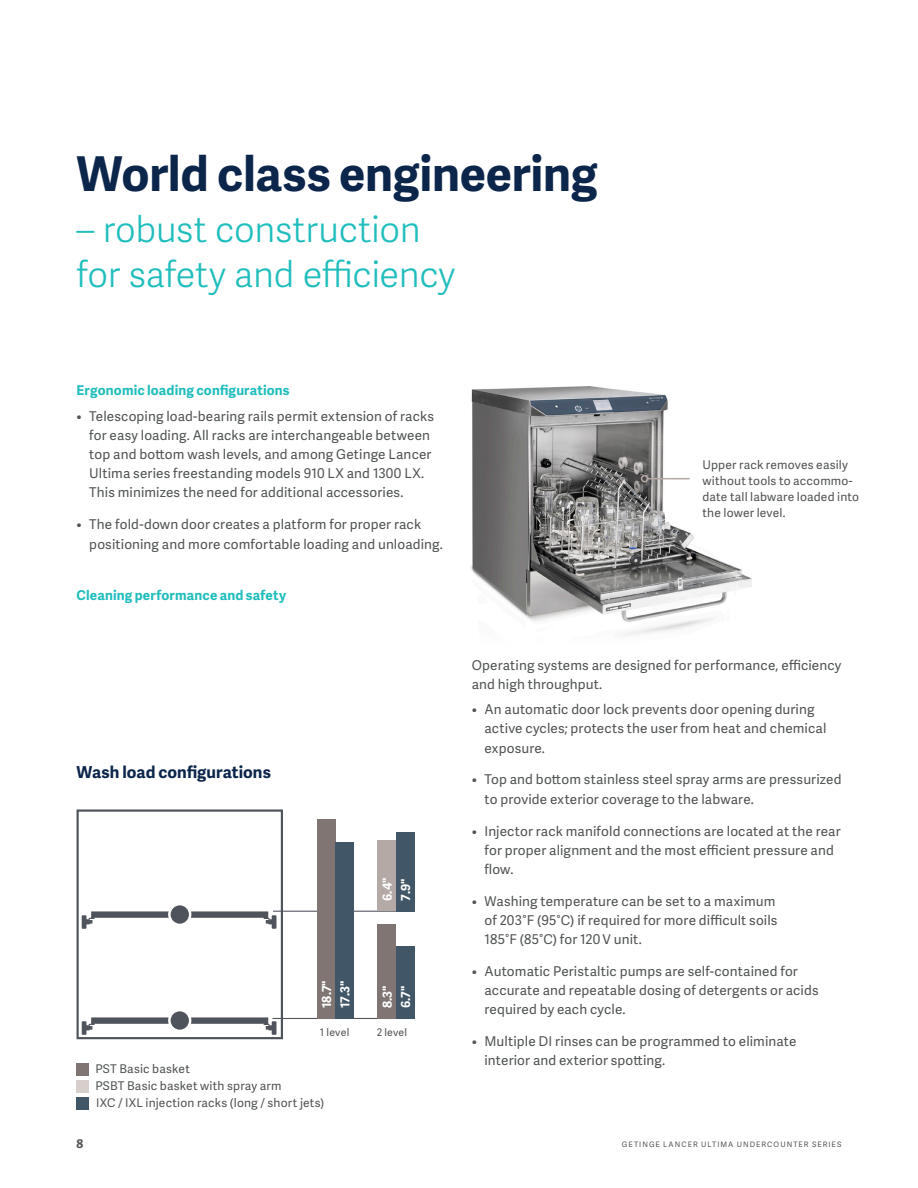
<style>
.page{position:relative;width:918px;height:1188px;background:#fff}
.page>*{position:absolute;margin:0;border:0;box-sizing:border-box;transform-origin:0 0}
.A4_USL_Heading_Adelle_Sans_Bold_Getinge_{font:700 48px "Adelle Sans";letter-spacing:-.005em;color:#0c254b}
.A4_USL_Sub-heading_Adelle_Sans_Light_Get{font:300 36px/44.7px "Adelle Sans";letter-spacing:-.01em;color:#21bdbd}
.A4_USL_Sub-heading_Bullet_Adelle_Sans_Bo{font:700 16.5px "Adelle Sans";letter-spacing:.005em;color:#0c254b}
.A4_USL_Body_copy_Adelle_Sans_Regular_Gra{font:13.5px/19.2px "Adelle Sans";letter-spacing:.01em;color:#505353}
.A4_USL_Body_copy_Adelle_Sans_Regular_Gra-2{font:700 13.5px "Adelle Sans";letter-spacing:.01em;color:#21bdbd}
.t1{font:700 12.45px/18.3px "Adelle Sans";color:#fff}
.A4_USL_Caption_Adelle_Sans_Regular_Grani{font:12px/15.9px "Adelle Sans";letter-spacing:.015em;color:#505353}
.A4_USL_Legend_Adelle_Sans_Regular_Granit{font:12px "Adelle Sans";letter-spacing:.015em;color:#505353}
.t2{font:700 12px "Adelle Sans";color:#505353}
.A4_USL_Legend_Adelle_Sans_Regular_Granit-2{font:10.5px "Adelle Sans";letter-spacing:.02em;color:#505353}
.t3{font:7.5px "Adelle Sans";letter-spacing:.14em;color:#505353}
</style>
<div class="page">
<img style="left:471px;top:386px;width:280px;height:250px">
<hr style="left:648px;top:478px;width:42px;height:1px;background:#b5a9a5">
<div style="left:641px;top:475px;width:7px;height:7px;border:2px solid #b5a9a5;border-radius:50%"></div>
<hr style="left:273px;top:911px;width:141px;height:1px;background:#4f535c">
<hr style="left:272px;top:1018px;width:142px;height:1px;background:#4f535c">
<div style="left:317px;top:819px;width:18px;height:199px;background:#807572"></div>
<div style="left:335px;top:842px;width:19px;height:176px;background:#415666"></div>
<div style="left:378px;top:924px;width:18px;height:94px;background:#807572"></div>
<div style="left:396px;top:946px;width:18px;height:72px;background:#415666"></div>
<div style="left:378px;top:841px;width:18px;height:70px;background:#b5a9a5"></div>
<div style="left:396px;top:832px;width:18px;height:79px;background:#415666"></div>
<div style="left:77px;top:809px;width:206px;height:230px;border:2px solid #4f535c"></div>
<div style="left:171px;top:1011px;width:18px;height:19px;background:#4f535c;border-radius:50%"></div>
<svg style="left:82px;top:1017px;width:87px;height:18px"></svg>
<svg style="left:191px;top:1017px;width:85px;height:18px"></svg>
<div style="left:171px;top:905px;width:18px;height:19px;background:#4f535c;border-radius:50%"></div>
<svg style="left:82px;top:911px;width:87px;height:18px"></svg>
<svg style="left:191px;top:911px;width:85px;height:18px"></svg>
<div style="left:77px;top:1063px;width:12px;height:13px;background:#807572"></div>
<div style="left:77px;top:1080px;width:12px;height:13px;background:#d6cfcc"></div>
<div style="left:77px;top:1097px;width:12px;height:12px;background:#415666"></div>
<p class="A4_USL_Heading_Adelle_Sans_Bold_Getinge_" style="left:77px;top:139px;width:523px">World class engineering</p>
<p class="A4_USL_Sub-heading_Adelle_Sans_Light_Get" style="left:77px;top:206px;width:380px">– robust construction for safety and efficiency</p>
<p class="A4_USL_Body_copy_Adelle_Sans_Regular_Gra-2" style="left:77px;top:381px;width:215px">Ergonomic loading configurations</p>
<p class="A4_USL_Body_copy_Adelle_Sans_Regular_Gra" style="left:89px;top:406px;width:346px;text-indent:-13px">• Telescoping load-bearing rails permit extension of racks for easy loading. All racks are interchangeable between top and bottom wash levels, and among Getinge Lancer Ultima series freestanding models 910 LX and 1300 LX.<br>This minimizes the need for additional accessories.</p>
<p class="A4_USL_Body_copy_Adelle_Sans_Regular_Gra" style="left:89px;top:515px;width:355px;text-indent:-13px">• The fold-down door creates a platform for proper rack positioning and more comfortable loading and unloading.</p>
<p class="A4_USL_Body_copy_Adelle_Sans_Regular_Gra-2" style="left:77px;top:585px;width:211px">Cleaning performance and safety</p>
<p class="A4_USL_Caption_Adelle_Sans_Regular_Grani" style="left:702px;top:457px;width:158px">Upper rack removes easily without tools to accommo&shy;date tall labware loaded into the lower level.</p>
<p class="A4_USL_Sub-heading_Bullet_Adelle_Sans_Bo" style="left:77px;top:760px;width:196px">Wash load configurations</p>
<p class="t1" style="left:378px;top:901px;width:25px;rotate:-90deg">6.4"<br>7.9"</p>
<p class="t1" style="left:317px;top:1008px;width:29px;rotate:-90deg">18.7"<br>17.3"</p>
<p class="t1" style="left:378px;top:1008px;width:24px;rotate:-90deg">8.3"<br>6.7"</p>
<p class="A4_USL_Legend_Adelle_Sans_Regular_Granit-2" style="left:320px;top:1025px;width:31px">1 level</p>
<p class="A4_USL_Legend_Adelle_Sans_Regular_Granit-2" style="left:377px;top:1025px;width:32px">2 level</p>
<p class="A4_USL_Legend_Adelle_Sans_Regular_Granit" style="left:95px;top:1061px;width:96px">PST Basic basket</p>
<p class="A4_USL_Legend_Adelle_Sans_Regular_Granit" style="left:95px;top:1078px;width:188px">PSBT Basic basket with spray arm</p>
<p class="A4_USL_Legend_Adelle_Sans_Regular_Granit" style="left:96px;top:1095px;width:230px">IXC / IXL injection racks (long / short jets)</p>
<p class="A4_USL_Body_copy_Adelle_Sans_Regular_Gra" style="left:472px;top:655px;width:371px">Operating systems are designed for performance, efficiency and high throughput.</p>
<p class="A4_USL_Body_copy_Adelle_Sans_Regular_Gra" style="left:485px;top:700px;width:343px;text-indent:-13px">• An automatic door lock prevents door opening during active cycles; protects the user from heat and chemical exposure.</p>
<p class="A4_USL_Body_copy_Adelle_Sans_Regular_Gra" style="left:485px;top:770px;width:358px;text-indent:-13px">• Top and bottom stainless steel spray arms are pressurized to provide exterior coverage to the labware.</p>
<p class="A4_USL_Body_copy_Adelle_Sans_Regular_Gra" style="left:485px;top:821px;width:358px;text-indent:-13px">• Injector rack manifold connections are located at the rear for proper alignment and the most efficient pressure and flow.</p>
<p class="A4_USL_Body_copy_Adelle_Sans_Regular_Gra" style="left:485px;top:891px;width:294px;text-indent:-13px">• Washing temperature can be set to a maximum of 203°F (95°C) if required for more difficult soils<br>185°F (85°C) for 120 V unit.</p>
<p class="A4_USL_Body_copy_Adelle_Sans_Regular_Gra" style="left:485px;top:961px;width:336px;text-indent:-13px">• Automatic Peristaltic pumps are self-contained for accurate and repeatable dosing of detergents or acids required by each cycle.</p>
<p class="A4_USL_Body_copy_Adelle_Sans_Regular_Gra" style="left:485px;top:1031px;width:313px;text-indent:-13px">• Multiple DI rinses can be programmed to eliminate interior and exterior spotting.</p>
<p class="t2" style="left:77px;top:1135px;width:8px">8</p>
<p class="t3" style="left:622px;top:1139px;width:221px">GETINGE LANCER ULTIMA UNDERCOUNTER SERIES</p>
</div>
